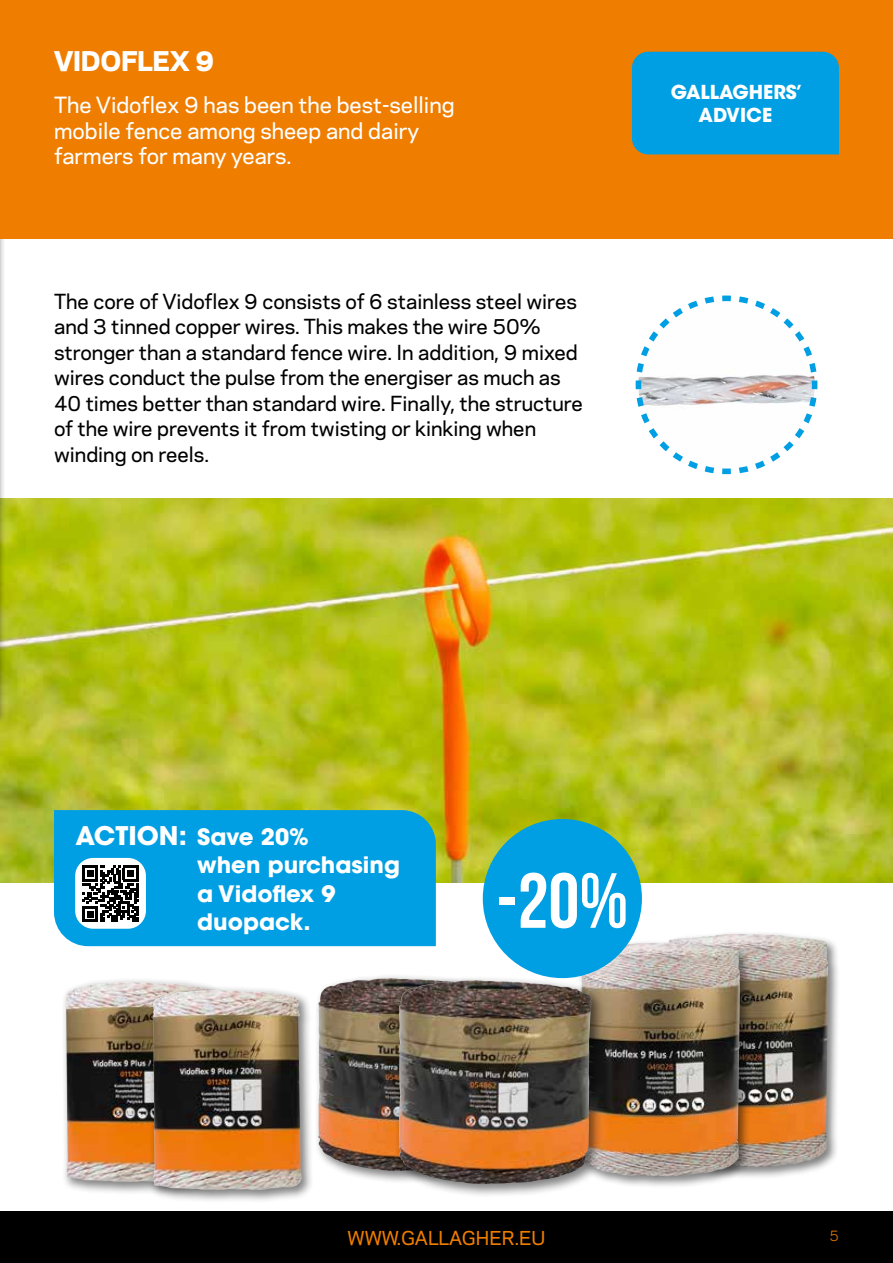
<style>
.page{position:relative;width:893px;height:1263px;background:#fff}
.page>*{position:absolute;margin:0;border:0;box-sizing:border-box;transform-origin:0 0}
.t1{font:700 78px "Bebas Neue";color:#fff}
.t2{font:700 25.5px "ITC Avant Garde Std";color:#fff}
.t3{font:800 25.5px "Galaxie Polaris";color:#fff}
.t4{font:700 22.5px/28.5px "ITC Avant Garde Std";color:#fff}
.t5{font:500 21px/25.5px "Galaxie Polaris";color:#fff}
.t6{font:500 19.5px/25.5px "Galaxie Polaris";color:#000}
.t7{font:700 19.05px/23px "ITC Avant Garde Std";color:#fff;text-align:center}
.t8{font:500 18px "Galaxie Polaris";color:#ef7d00}
.t9{font:13.5px "Galaxie Polaris";color:#ef7d00}
.s1{font-size:22.5px}
</style>
<div class="page">
<img style="left:0;top:498px;width:893px;height:384px">
<div style="left:0;top:0;width:6px;height:729px;background:#000;opacity:.3"></div>
<svg style="left:0;top:238px;width:1px;height:482px"></svg>
<div style="left:0;top:0;width:893px;height:238px;background:#ef7d00"></div>
<div style="left:54px;top:810px;width:382px;height:136px;background:#009fe3"></div>
<div style="left:0;top:1212px;width:893px;height:51px;background:#000"></div>
<div style="left:632px;top:52px;width:207px;height:102px;background:#009fe3"></div>
<div style="left:75px;top:858px;width:71px;height:71px;background:#fff;border-radius:18px"></div>
<svg style="left:82px;top:865px;width:57px;height:1px"></svg>
<svg style="left:82px;top:866px;width:57px;height:56px"></svg>
<div style="left:87px;top:911px;width:7px;height:6px;background:#000"></div>
<svg style="left:635px;top:295px;width:183px;height:180px"></svg>
<div style="left:61px;top:977px;width:167px;height:218px;background:#000;opacity:.5"></div>
<img style="left:66px;top:982px;width:149px;height:200px">
<div style="left:148px;top:985px;width:167px;height:218px;background:#000;opacity:.5"></div>
<img style="left:153px;top:990px;width:149px;height:200px">
<div style="left:664px;top:930px;width:177px;height:249px;background:#000;opacity:.5"></div>
<img style="left:668px;top:934px;width:160px;height:233px">
<div style="left:575px;top:939px;width:177px;height:249px;background:#000;opacity:.5"></div>
<img style="left:586px;top:943px;width:154px;height:233px">
<div style="left:314px;top:973px;width:199px;height:211px;background:#000;opacity:.5"></div>
<img style="left:318px;top:978px;width:76px;height:193px">
<div style="left:394px;top:975px;width:211px;height:223px;background:#000;opacity:.5"></div>
<img style="left:399px;top:980px;width:182px;height:204px">
<div style="left:483px;top:819px;width:159px;height:159px;background:#009fe3;border-radius:50%"></div>
<h2 class="t3" style="left:54px;top:40px;width:162px">VIDOFLEX 9</h2>
<p class="t5" style="left:54px;top:91px;width:402px">The Vidoflex 9 has been the best-selling mobile fence among sheep and dairy farmers for many years.</p>
<p class="t6" style="left:54px;top:287px;width:530px">The core of Vidoflex 9 consists of 6 stainless steel wires and 3 tinned copper wires. This makes the wire 50% stronger than a standard fence wire. In addition, 9 mixed wires conduct the pulse from the energiser as much as 40 times better than standard wire. Finally, the structure of the wire prevents it from twisting or kinking when winding on reels.</p>
<p class="t7" style="left:671px;top:80px;width:133px">GALLAGHERS’<br>ADVICE</p>
<h2 class="t2" style="left:76px;top:819px;width:235px">ACTION: <span class="s1">Save 20%</span></h2>
<p class="t4" style="left:197px;top:851px;width:204px">when purchasing a Vidoflex 9 duopack.</p>
<h1 class="t1" style="left:496px;top:858px;width:133px">-20%</h1>
<p class="t8" style="left:348px;top:1224px;width:199px">WWW.GALLAGHER.EU</p>
<p class="t9" style="left:829px;top:1226px;width:11px">5</p>
</div>
